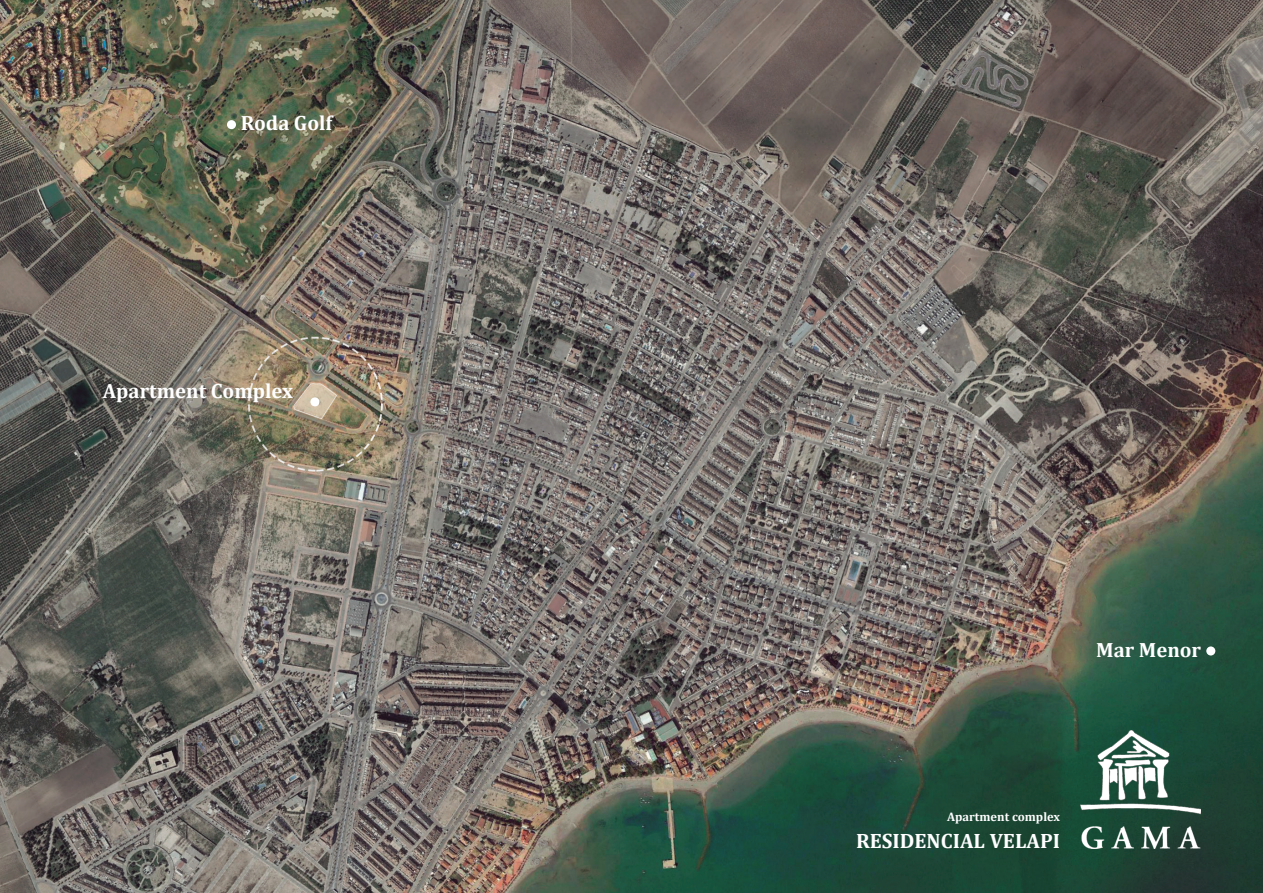
<style>
.page{position:relative;width:1263px;height:893px;background:#fff}
.page>*{position:absolute;margin:0;border:0;box-sizing:border-box;transform-origin:0 0}
.t1{font:700 20.85px "Cambria";color:#fff}
.t2{font:700 20.7px "Cambria";color:#fff}
.t3{font:700 12.45px "Cambria";color:#fff}
</style>
<div class="page">
<img style="left:0;top:0;width:1263px;height:893px">
<div style="left:227px;top:120px;width:9px;height:9px;background:#fff;border-radius:50%"></div>
<div style="left:310px;top:397px;width:9px;height:9px;background:#fff;border-radius:50%"></div>
<div style="left:1206px;top:646px;width:9px;height:9px;background:#fff;border-radius:50%"></div>
<img style="left:1080px;top:731px;width:120px;height:117px">
<p class="t2" style="left:241px;top:108px;width:93px">Roda Golf</p>
<p class="t2" style="left:103px;top:376px;width:192px">Apartment Complex</p>
<p class="t2" style="left:1096px;top:635px;width:107px">Mar Menor</p>
<p class="t3" style="left:947px;top:808px;width:115px">Apartment complex</p>
<p class="t1" style="left:856px;top:826px;width:206px">RESIDENCIAL VELAPI</p>
</div>
